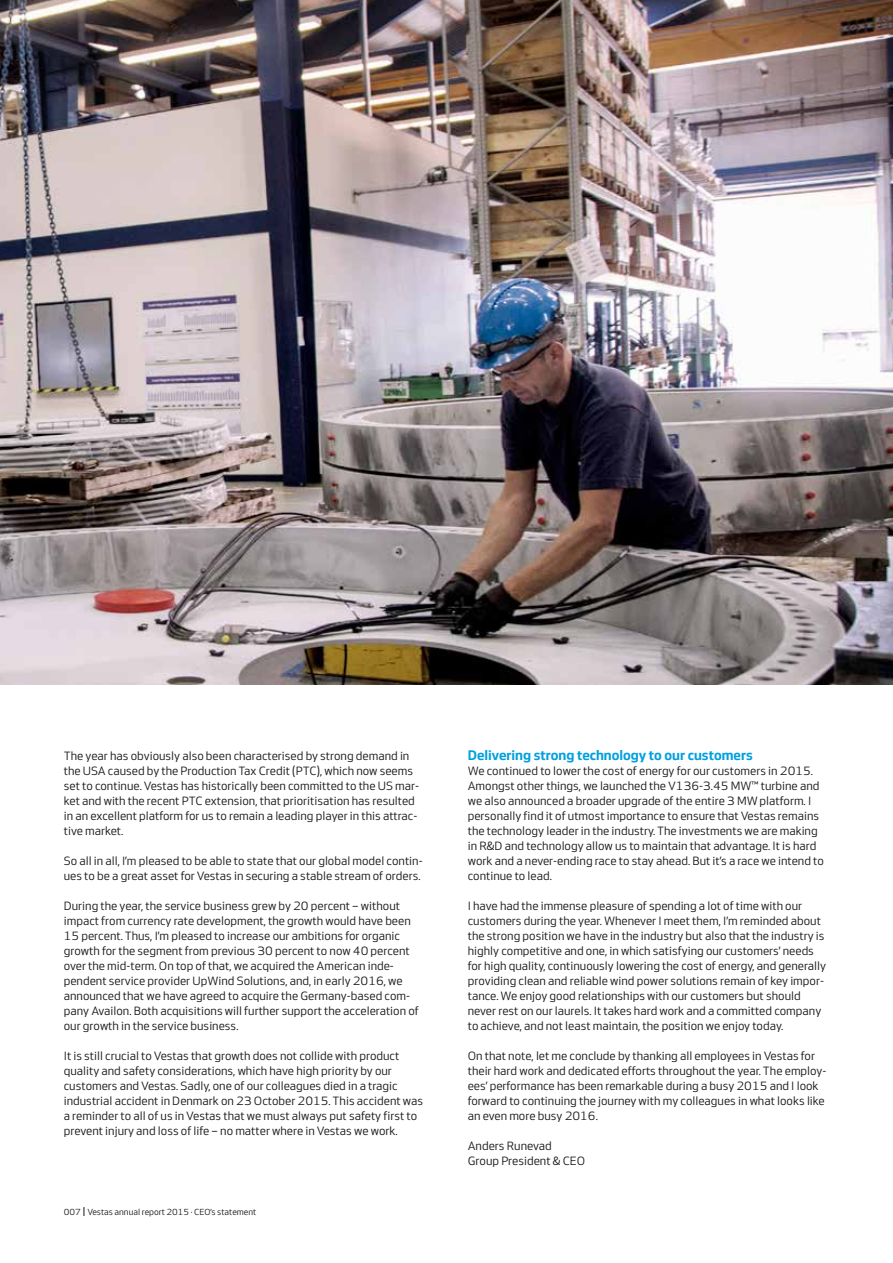
<style>
.page{position:relative;width:893px;height:1263px;background:#fff}
.page>*{position:absolute;margin:0;border:0;box-sizing:border-box;transform-origin:0 0}
.t1{font:600 14.25px "Vestas Sans";color:#00a0de}
.t2{font:12.3px/15px "Vestas Sans";color:#181716}
.t3{font:9px "Vestas Sans";color:#181716}
</style>
<div class="page">
<img style="left:0;top:0;width:893px;height:685px">
<p class="t2" style="left:64px;top:748px;width:357px">The year has obviously also been characterised by strong demand in the USA caused by the Production Tax Credit (PTC), which now seems set to continue. Vestas has historically been committed to the US mar&shy;ket and with the recent PTC extension, that prioritisation has resulted in an excellent platform for us to remain a leading player in this attrac&shy;tive market.</p>
<p class="t2" style="left:64px;top:853px;width:360px">So all in all, I’m pleased to be able to state that our global model contin&shy;ues to be a great asset for Vestas in securing a stable stream of orders.</p>
<p class="t2" style="left:64px;top:898px;width:356px">During the year, the service business grew by 20 percent – without impact from currency rate development, the growth would have been 15 percent. Thus, I’m pleased to increase our ambitions for organic growth for the segment from previous 30 percent to now 40 percent over the mid-term. On top of that, we acquired the American inde&shy;pendent service provider UpWind Solutions, and, in early 2016, we announced that we have agreed to acquire the Germany-based com&shy;pany Availon. Both acquisitions will further support the acceleration of our growth in the service business.</p>
<p class="t2" style="left:64px;top:1048px;width:361px">It is still crucial to Vestas that growth does not collide with product quality and safety considerations, which have high priority by our customers and Vestas. Sadly, one of our colleagues died in a tragic industrial accident in Denmark on 23 October 2015. This accident was a reminder to all of us in Vestas that we must always put safety first to prevent injury and loss of life – no matter where in Vestas we work.</p>
<p class="t3" style="left:64px;top:1207px;width:194px">007 Vestas annual report 2015 · CEO’s statement</p>
<p class="t1" style="left:468px;top:747px;width:287px">Delivering strong technology to our customers</p>
<p class="t2" style="left:468px;top:763px;width:358px">We continued to lower the cost of energy for our customers in 2015.<br>Amongst other things, we launched the V136-3.45 MW™ turbine and we also announced a broader upgrade of the entire 3 MW platform. I personally find it of utmost importance to ensure that Vestas remains the technology leader in the industry. The investments we are making in R&amp;D and technology allow us to maintain that advantage. It is hard work and a never-ending race to stay ahead. But it’s a race we intend to continue to lead.</p>
<p class="t2" style="left:468px;top:898px;width:360px">I have had the immense pleasure of spending a lot of time with our customers during the year. Whenever I meet them, I’m reminded about the strong position we have in the industry but also that the industry is highly competitive and one, in which satisfying our customers’ needs for high quality, continuously lowering the cost of energy, and generally providing clean and reliable wind power solutions remain of key impor&shy;tance. We enjoy good relationships with our customers but should never rest on our laurels. It takes hard work and a committed company to achieve, and not least maintain, the position we enjoy today.</p>
<p class="t2" style="left:468px;top:1048px;width:360px">On that note, let me conclude by thanking all employees in Vestas for their hard work and dedicated efforts throughout the year. The employ&shy;ees’ performance has been remarkable during a busy 2015 and I look forward to continuing the journey with my colleagues in what looks like an even more busy 2016.</p>
<p class="t2" style="left:468px;top:1138px;width:119px">Anders Runevad<br>Group President &amp; CEO</p>
</div>
